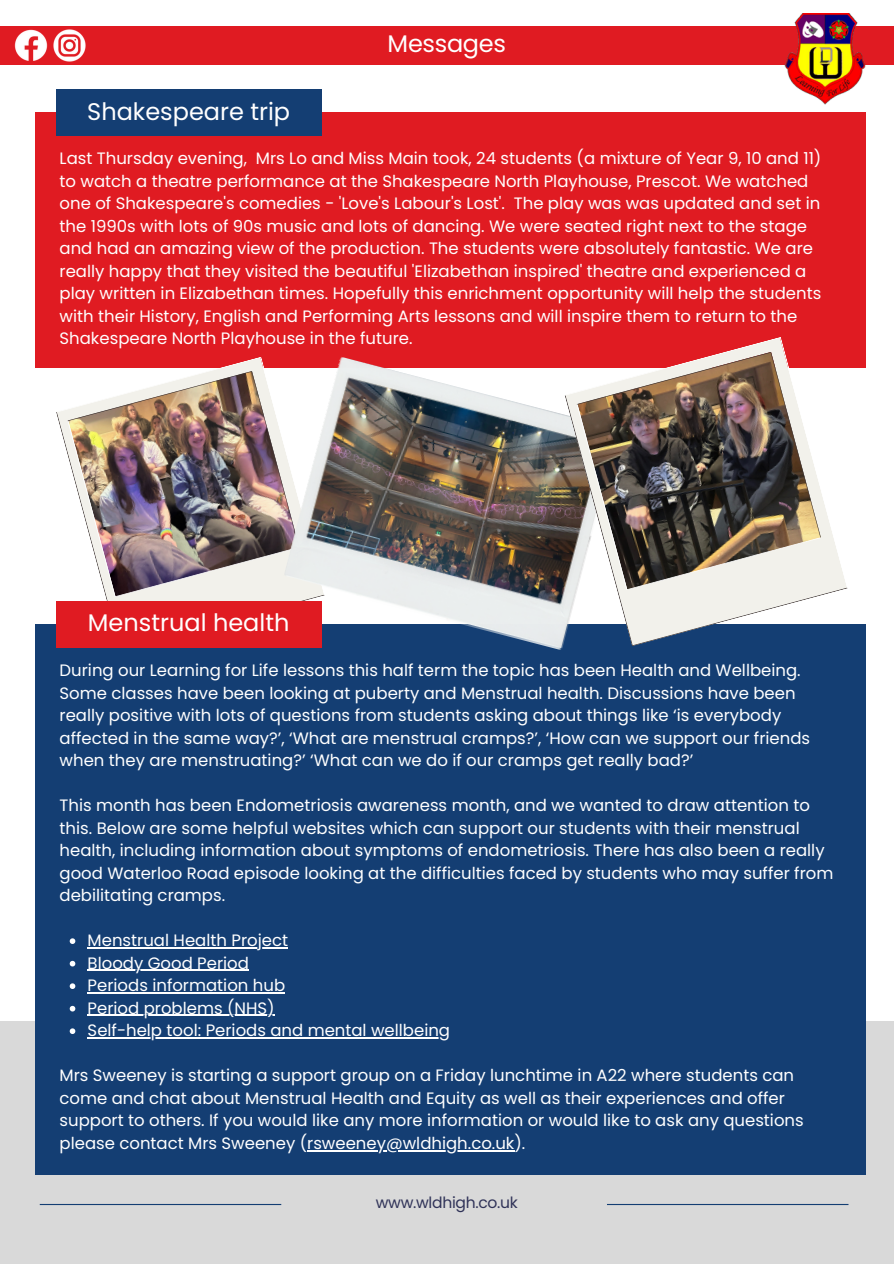
<style>
.page{position:relative;width:894px;height:1264px;background:#fff}
.page>*{position:absolute;margin:0;border:0;box-sizing:border-box;transform-origin:0 0}
.t1{font:24px "Poppins";color:#fff}
.t2{font:16.5px/22.5px "Poppins";color:#fff}
.t3{font:15.6px "Poppins";letter-spacing:-.02em;color:#303358}
</style>
<div class="page">
<div style="left:0;top:1021px;width:893px;height:242px;background:#d9d9d9"></div>
<hr style="left:40px;top:1203px;width:241px;height:1px;background:#143e73">
<div style="left:0;top:26px;width:893px;height:38px;background:#e01b22"></div>
<img style="left:783px;top:13px;width:83px;height:91px">
<img style="left:14px;top:29px;width:72px;height:33px">
<div style="left:35px;top:112px;width:831px;height:256px;background:#e01b22"></div>
<div style="left:56px;top:89px;width:265px;height:46px;background:#143e73"></div>
<hr style="left:606px;top:1203px;width:242px;height:1px;background:#143e73">
<img style="left:56px;top:357px;width:227px;height:240px">
<div style="left:35px;top:624px;width:831px;height:550px;background:#143e73"></div>
<div style="left:56px;top:601px;width:265px;height:46px;background:#e01b22"></div>
<svg style="left:70px;top:938px;width:5px;height:6px"></svg>
<hr style="left:88px;top:947px;width:200px;height:1px;background:#fff">
<svg style="left:70px;top:960px;width:5px;height:6px"></svg>
<hr style="left:88px;top:969px;width:161px;height:2px;background:#fff">
<svg style="left:70px;top:983px;width:5px;height:6px"></svg>
<hr style="left:88px;top:992px;width:197px;height:1px;background:#fff">
<svg style="left:70px;top:1005px;width:5px;height:6px"></svg>
<hr style="left:88px;top:1014px;width:187px;height:2px;background:#fff">
<svg style="left:70px;top:1028px;width:5px;height:6px"></svg>
<hr style="left:88px;top:1037px;width:362px;height:1px;background:#fff">
<hr style="left:307px;top:1149px;width:207px;height:2px;background:#fff">
<img style="left:283px;top:357px;width:281px;height:293px">
<svg style="left:564px;top:590px;width:277px;height:56px"></svg>
<img style="left:564px;top:337px;width:284px;height:253px">
<p class="t1" style="left:87px;top:94px;width:204px">Shakespeare trip</p>
<p class="t1" style="left:387px;top:27px;width:120px">Messages</p>
<p class="t2" style="left:60px;top:147px;width:763px">Last Thursday evening, Mrs Lo and Miss Main took, 24 students (a mixture of Year 9, 10 and 11) to watch a theatre performance at the Shakespeare North Playhouse, Prescot. We watched one of Shakespeare's comedies - 'Love's Labour's Lost'. The play was was updated and set in the 1990s with lots of 90s music and lots of dancing. We were seated right next to the stage and had an amazing view of the production. The students were absolutely fantastic. We are really happy that they visited the beautiful 'Elizabethan inspired' theatre and experienced a play written in Elizabethan times. Hopefully this enrichment opportunity will help the students with their History, English and Performing Arts lessons and will inspire them to return to the Shakespeare North Playhouse in the future.</p>
<p class="t1" style="left:88px;top:606px;width:203px">Menstrual health</p>
<p class="t2" style="left:60px;top:659px;width:751px">During our Learning for Life lessons this half term the topic has been Health and Wellbeing.<br>Some classes have been looking at puberty and Menstrual health. Discussions have been really positive with lots of questions from students asking about things like ‘is everybody affected in the same way?’, ‘What are menstrual cramps?’, ‘How can we support our friends when they are menstruating?’ ‘What can we do if our cramps get really bad?’</p>
<h1 class="t2" style="left:60px;top:794px;width:775px">This month has been Endometriosis awareness month, and we wanted to draw attention to this. Below are some helpful websites which can support our students with their menstrual health, including information about symptoms of endometriosis. There has also been a really good Waterloo Road episode looking at the difficulties faced by students who may suffer from debilitating cramps.</h1>
<p class="t2" style="left:88px;top:929px;width:202px">Menstrual Health Project</p>
<h1 class="t2" style="left:88px;top:951px;width:163px">Bloody Good Period</h1>
<p class="t2" style="left:88px;top:974px;width:199px">Periods information hub</p>
<p class="t2" style="left:88px;top:996px;width:188px">Period problems (NHS)</p>
<p class="t2" style="left:88px;top:1019px;width:364px">Self-help tool: Periods and mental wellbeing</p>
<p class="t2" style="left:60px;top:1064px;width:745px">Mrs Sweeney is starting a support group on a Friday lunchtime in A22 where students can come and chat about Menstrual Health and Equity as well as their experiences and offer support to others. If you would like any more information or would like to ask any questions please contact Mrs Sweeney (rsweeney@wldhigh.co.uk).</p>
<p class="t3" style="left:375px;top:1191px;width:143px">www.wldhigh.co.uk</p>
</div>
